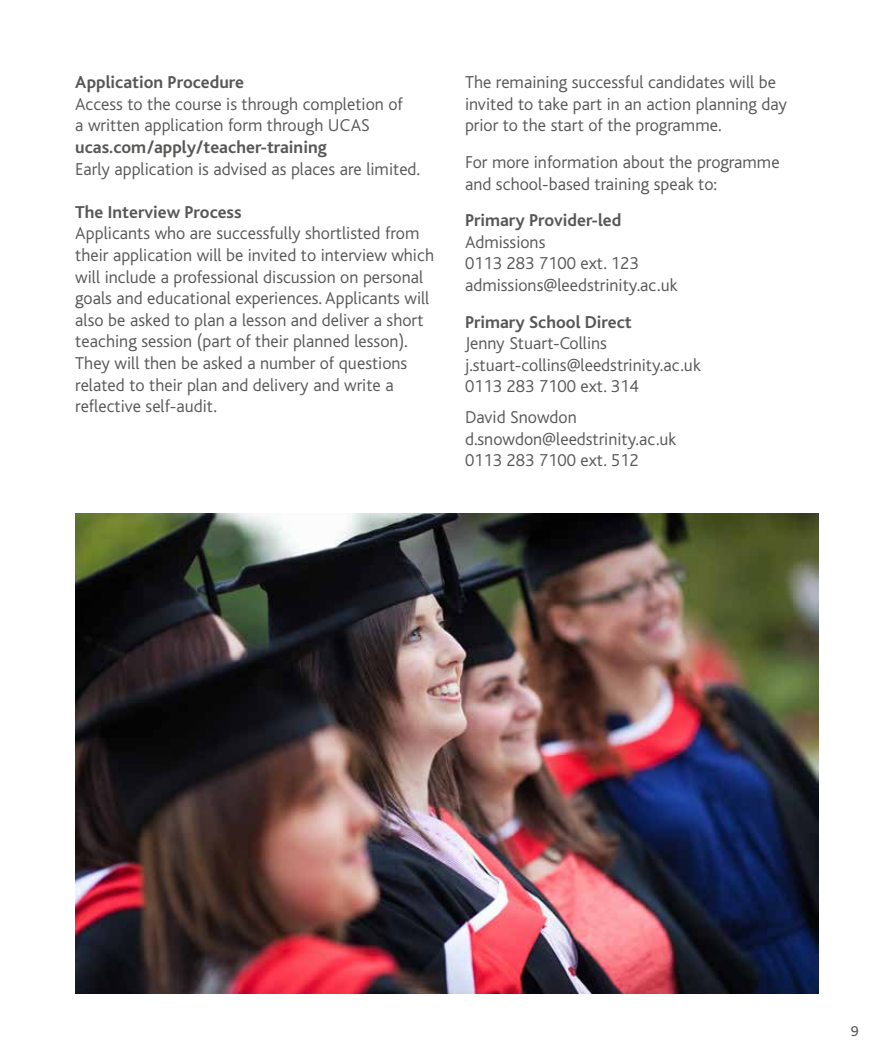
<style>
.page{position:relative;width:893px;height:1063px;background:#fff}
.page>*{position:absolute;margin:0;border:0;box-sizing:border-box;transform-origin:0 0}
.t1{font:300 18px/21.6px "Bliss";color:#575756}
.t2{font:700 18px "Bliss";color:#575756}
.t3{font:15px "Bliss";color:#575756}
</style>
<div class="page">
<img style="left:76px;top:513px;width:743px;height:481px">
<p class="t2" style="left:75px;top:73px;width:170px">Application Procedure</p>
<p class="t1" style="left:75px;top:93px;width:329px">Access to the course is through completion of a written application form through UCAS</p>
<p class="t2" style="left:75px;top:138px;width:253px">ucas.com/apply/teacher-training</p>
<p class="t1" style="left:75px;top:158px;width:346px">Early application is advised as places are limited.</p>
<p class="t2" style="left:75px;top:202px;width:168px">The Interview Process</p>
<p class="t1" style="left:75px;top:223px;width:360px">Applicants who are successfully shortlisted from their application will be invited to interview which will include a professional discussion on personal goals and educational experiences. Applicants will also be asked to plan a lesson and deliver a short teaching session (part of their planned lesson).<br>They will then be asked a number of questions related to their plan and delivery and write a reflective self-audit.</p>
<p class="t1" style="left:465px;top:72px;width:324px">The remaining successful candidates will be invited to take part in an action planning day prior to the start of the programme.</p>
<p class="t1" style="left:465px;top:152px;width:316px">For more information about the programme and school-based training speak to:</p>
<p class="t2" style="left:465px;top:211px;width:158px">Primary Provider-led</p>
<p class="t1" style="left:465px;top:231px;width:214px">Admissions<br>0113 283 7100 ext. 123 admissions@leedstrinity.ac.uk</p>
<p class="t2" style="left:465px;top:312px;width:168px">Primary School Direct</p>
<p class="t1" style="left:465px;top:333px;width:237px">Jenny Stuart-Collins j.stuart-collins@leedstrinity.ac.uk<br>0113 283 7100 ext. 314</p>
<p class="t1" style="left:465px;top:407px;width:213px">David Snowdon d.snowdon@leedstrinity.ac.uk<br>0113 283 7100 ext. 512</p>
<p class="t3" style="left:851px;top:1023px;width:9px">9</p>
</div>
